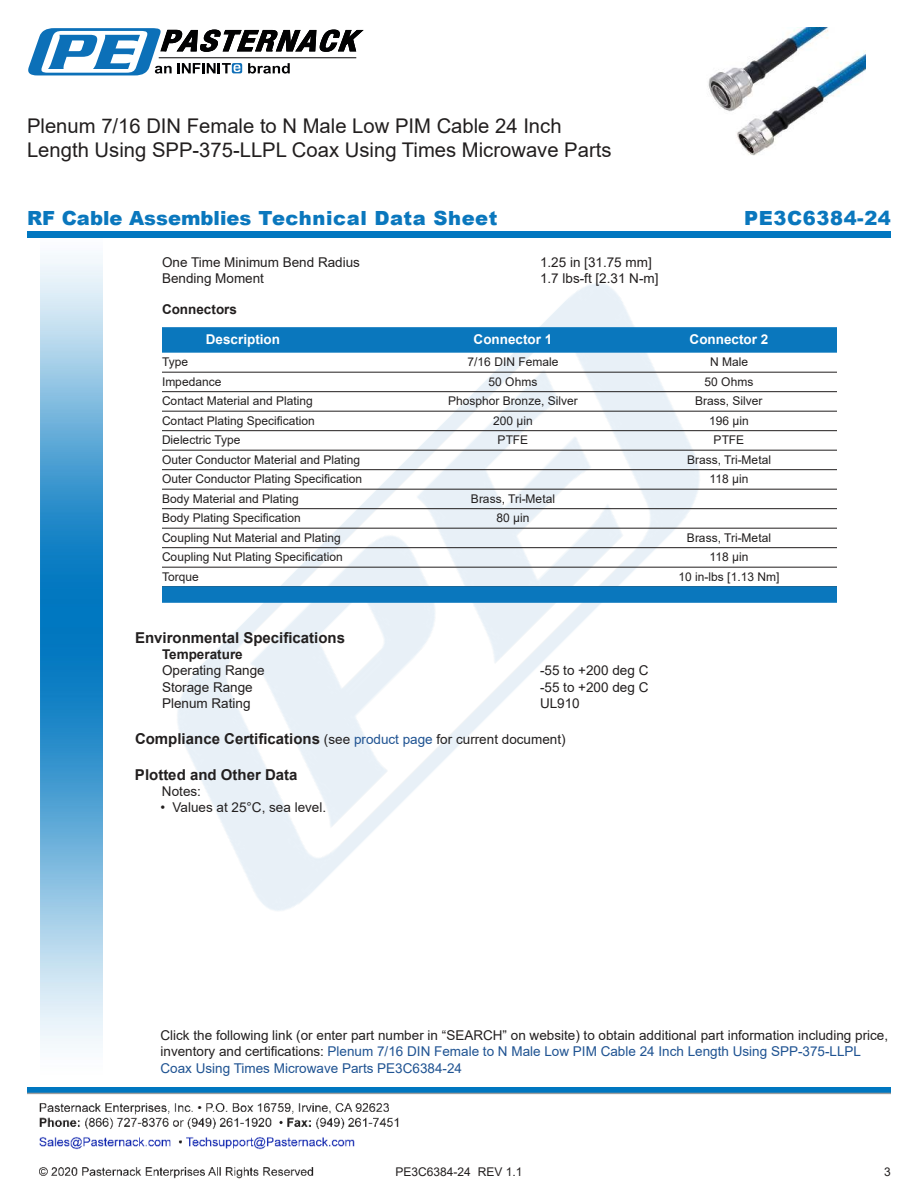
<style>
.page{position:relative;width:918px;height:1188px;background:#fff}
.page>*{position:absolute;margin:0;border:0;box-sizing:border-box;transform-origin:0 0}
.t1{font:20.25px/24.3px "Arial";color:#221f1f}
.t2{font:900 19.5px "Arial";letter-spacing:.01em;color:#0a77bd}
.t3{font:900 19.5px "Arial";letter-spacing:.03em;color:#0a77bd}
.t4{font:700 15px "Arial";color:#221f1f}
.t5{font:13.5px/16.2px "Arial";color:#221f1f}
.t6{font:700 13.5px "Arial";color:#fff}
.t7{font:700 13.5px "Arial";color:#221f1f}
.t8{font:12px "Arial";color:#221f1f}
.s1{font-weight:400;font-size:13.5px}
.s2{font-weight:400;font-size:13.5px;color:#1f5392}
.s3{color:#1f5392}
</style>
<div class="page">
<img style="left:39px;top:1103px;width:360px;height:76px">
<img style="left:102px;top:255px;width:719px;height:715px">
<img style="left:27px;top:1088px;width:864px;height:7px">
<img style="left:40px;top:237px;width:62px;height:811px">
<div style="left:27px;top:231px;width:864px;height:6px;background:#0177c0"></div>
<svg style="left:28px;top:28px;width:336px;height:47px"></svg>
<div style="left:162px;top:327px;width:675px;height:26px;background:#0a77bd"></div>
<hr style="left:162px;top:372px;width:675px;height:1px;background:#221f1f">
<hr style="left:162px;top:391px;width:675px;height:1px;background:#221f1f">
<hr style="left:162px;top:411px;width:675px;height:1px;background:#221f1f">
<hr style="left:162px;top:430px;width:675px;height:1px;background:#221f1f">
<hr style="left:162px;top:450px;width:675px;height:1px;background:#221f1f">
<hr style="left:162px;top:469px;width:675px;height:1px;background:#221f1f">
<hr style="left:162px;top:489px;width:675px;height:1px;background:#221f1f">
<hr style="left:162px;top:508px;width:675px;height:1px;background:#221f1f">
<hr style="left:162px;top:528px;width:675px;height:1px;background:#221f1f">
<hr style="left:162px;top:547px;width:675px;height:1px;background:#221f1f">
<hr style="left:162px;top:567px;width:675px;height:1px;background:#221f1f">
<div style="left:162px;top:586px;width:675px;height:17px;background:#0a77bd"></div>
<img style="left:708px;top:27px;width:158px;height:129px">
<h1 class="t1" style="left:27px;top:116px;width:586px">Plenum 7/16 DIN Female to N Male Low PIM Cable 24 Inch<br>Length Using SPP-375-LLPL Coax Using Times Microwave Parts</h1>
<h2 class="t2" style="left:27px;top:207px;width:472px">RF Cable Assemblies Technical Data Sheet</h2>
<h2 class="t3" style="left:744px;top:207px;width:148px">PE3C6384-24</h2>
<p class="t5" style="left:162px;top:255px;width:200px">One Time Minimum Bend Radius</p>
<p class="t5" style="left:540px;top:255px;width:113px">1.25 in [31.75 mm]</p>
<p class="t5" style="left:162px;top:272px;width:104px">Bending Moment</p>
<p class="t5" style="left:540px;top:272px;width:120px">1.7 lbs-ft [2.31 N-m]</p>
<p class="t7" style="left:162px;top:300px;width:77px">Connectors</p>
<p class="t6" style="left:206px;top:330px;width:76px">Description</p>
<p class="t6" style="left:474px;top:330px;width:80px">Connector 1</p>
<p class="t6" style="left:690px;top:330px;width:80px">Connector 2</p>
<p class="t8" style="left:162px;top:357px;width:28px">Type</p>
<p class="t8" style="left:468px;top:357px;width:92px">7/16 DIN Female</p>
<p class="t8" style="left:710px;top:357px;width:40px">N Male</p>
<p class="t8" style="left:162px;top:377px;width:61px">Impedance</p>
<p class="t8" style="left:489px;top:377px;width:50px">50 Ohms</p>
<p class="t8" style="left:705px;top:377px;width:50px">50 Ohms</p>
<p class="t8" style="left:162px;top:393px;width:152px">Contact Material and Plating</p>
<p class="t8" style="left:448px;top:393px;width:131px">Phosphor Bronze, Silver</p>
<p class="t8" style="left:695px;top:393px;width:69px">Brass, Silver</p>
<p class="t8" style="left:162px;top:412px;width:154px">Contact Plating Speci昀椀cation</p>
<p class="t8" style="left:493px;top:412px;width:41px">200 µin</p>
<p class="t8" style="left:709px;top:412px;width:41px">196 µin</p>
<p class="t8" style="left:162px;top:435px;width:80px">Dielectric Type</p>
<p class="t8" style="left:498px;top:435px;width:32px">PTFE</p>
<p class="t8" style="left:714px;top:435px;width:32px">PTFE</p>
<p class="t8" style="left:162px;top:451px;width:200px">Outer Conductor Material and Plating</p>
<p class="t8" style="left:687px;top:451px;width:86px">Brass, Tri-Metal</p>
<p class="t8" style="left:162px;top:471px;width:202px">Outer Conductor Plating Speci昀椀cation</p>
<p class="t8" style="left:710px;top:471px;width:40px">118 µin</p>
<p class="t8" style="left:162px;top:490px;width:138px">Body Material and Plating</p>
<p class="t8" style="left:471px;top:490px;width:86px">Brass, Tri-Metal</p>
<p class="t8" style="left:162px;top:510px;width:140px">Body Plating Speci昀椀cation</p>
<p class="t8" style="left:497px;top:510px;width:34px">80 µin</p>
<p class="t8" style="left:162px;top:529px;width:180px">Coupling Nut Material and Plating</p>
<p class="t8" style="left:687px;top:529px;width:86px">Brass, Tri-Metal</p>
<p class="t8" style="left:162px;top:549px;width:182px">Coupling Nut Plating Speci昀椀cation</p>
<p class="t8" style="left:710px;top:549px;width:40px">118 µin</p>
<p class="t8" style="left:162px;top:572px;width:38px">Torque</p>
<p class="t8" style="left:679px;top:572px;width:102px">10 in-lbs [1.13 Nm]</p>
<p class="t4" style="left:135px;top:627px;width:212px">Environmental Speci昀椀cations</p>
<p class="t7" style="left:162px;top:645px;width:82px">Temperature</p>
<p class="t5" style="left:162px;top:664px;width:104px">Operating Range</p>
<p class="t5" style="left:540px;top:664px;width:110px">-55 to +200 deg C</p>
<p class="t5" style="left:162px;top:680px;width:92px">Storage Range</p>
<p class="t5" style="left:540px;top:680px;width:110px">-55 to +200 deg C</p>
<p class="t5" style="left:162px;top:696px;width:90px">Plenum Rating</p>
<p class="t5" style="left:540px;top:696px;width:41px">UL910</p>
<p class="t4" style="left:135px;top:728px;width:432px">Compliance Certi昀椀cations <span class="s1">(see</span> <span class="s2">product page</span> <span class="s1">for current document)</span></p>
<p class="t4" style="left:135px;top:764px;width:164px">Plotted and Other Data</p>
<p class="t5" style="left:162px;top:784px;width:41px">Notes:</p>
<p class="t5" style="left:160px;top:801px;width:167px">• Values at 25°C, sea level.</p>
<p class="t5" style="left:160px;top:1027px;width:729px">Click the following link (or enter part number in “SEARCH” on website) to obtain additional part information including price, inventory and certi昀椀cations: <span class="s3">Plenum 7/16 DIN Female to N Male Low PIM Cable 24 Inch Length Using SPP-375-LLPL<br>Coax Using Times Microwave Parts PE3C6384-24</span></p>
<p class="t8" style="left:396px;top:1167px;width:128px">PE3C6384-24 REV 1.1</p>
<p class="t8" style="left:884px;top:1167px;width:8px">3</p>
</div>
